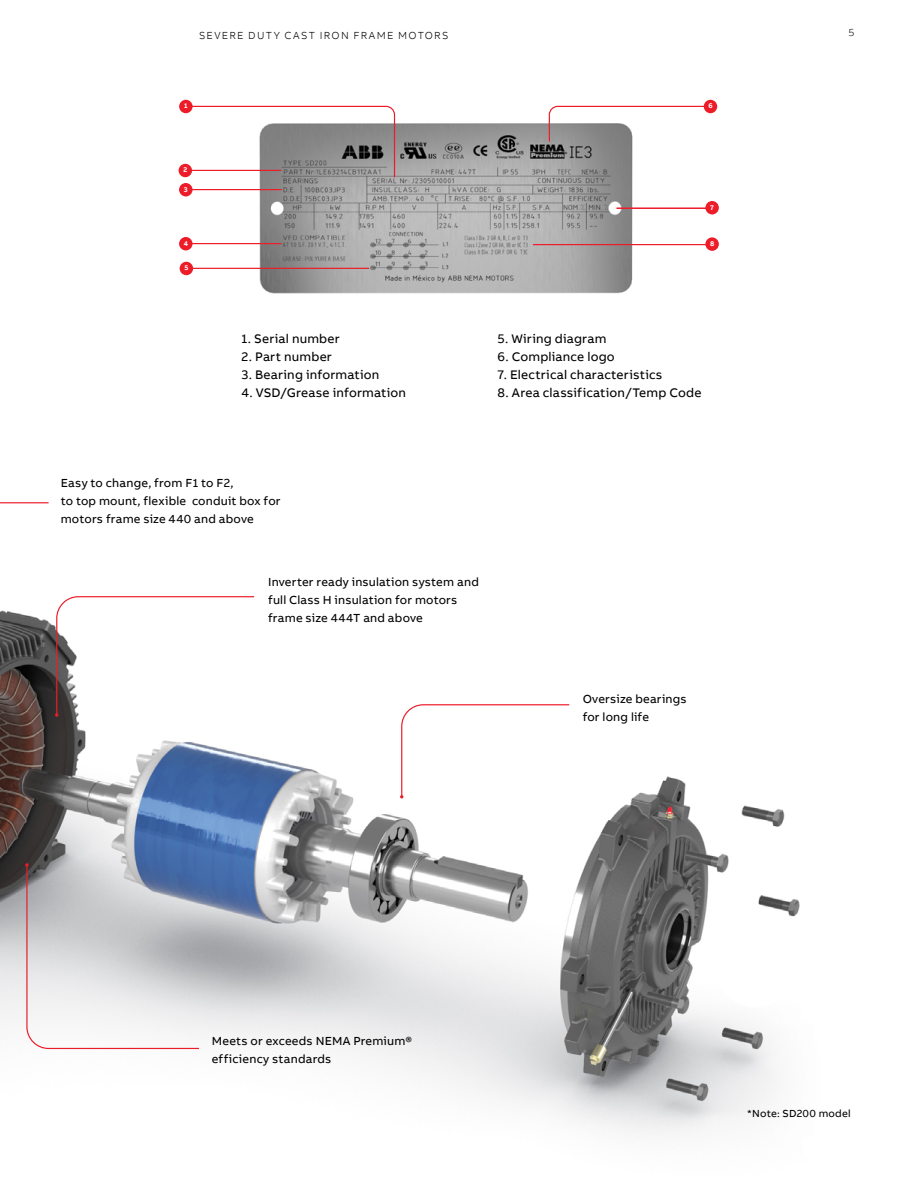
<style>
.page{position:relative;width:918px;height:1188px;background:#fff}
.page>*{position:absolute;margin:0;border:0;box-sizing:border-box;transform-origin:0 0}
.t1{font:12.75px "AB Bvoice";letter-spacing:.015em;color:#000}
.t2{font:12px/18px "AB Bvoice";letter-spacing:.015em;color:#000}
.t3{font:300 10.5px "AB Bvoice";letter-spacing:.12em;color:#000}
.t4{font:10.5px "AB Bvoice";letter-spacing:.025em;color:#000}
.t5{font:700 7.05px "AB Bvoice";color:#fff}
</style>
<div class="page">
<img style="left:0;top:717px;width:800px;height:417px">
<img style="left:249px;top:123px;width:393px;height:171px">
<svg style="left:400px;top:704px;width:170px;height:94px"></svg>
<svg style="left:0;top:502px;width:255px;height:215px"></svg>
<svg style="left:25px;top:863px;width:175px;height:187px"></svg>
<div style="left:179px;top:164px;width:13px;height:13px;background:#ed1c29;border-radius:50%"></div>
<div style="left:179px;top:183px;width:14px;height:13px;background:#ed1c29;border-radius:50%"></div>
<hr style="left:192px;top:189px;width:90px;height:1px;background:#ed1c29">
<div style="left:179px;top:237px;width:14px;height:13px;background:#ed1c29;border-radius:50%"></div>
<hr style="left:192px;top:243px;width:90px;height:1px;background:#ed1c29">
<div style="left:179px;top:100px;width:14px;height:13px;background:#ed1c29;border-radius:50%"></div>
<svg style="left:190px;top:105px;width:206px;height:73px"></svg>
<svg style="left:548px;top:105px;width:167px;height:38px"></svg>
<div style="left:705px;top:201px;width:14px;height:13px;background:#ed1c29;border-radius:50%"></div>
<hr style="left:616px;top:207px;width:94px;height:2px;background:#ed1c29">
<div style="left:180px;top:262px;width:13px;height:13px;background:#ed1c29;border-radius:50%"></div>
<hr style="left:192px;top:268px;width:177px;height:1px;background:#ed1c29">
<div style="left:705px;top:237px;width:14px;height:14px;background:#ed1c29;border-radius:50%"></div>
<hr style="left:533px;top:244px;width:177px;height:1px;background:#ed1c29">
<div style="left:704px;top:100px;width:13px;height:13px;background:#ed1c29;border-radius:50%"></div>
<p class="t3" style="left:199px;top:29px;width:251px">SEVERE DUTY CAST IRON FRAME MOTORS</p>
<p class="t3" style="left:848px;top:26px;width:7px">5</p>
<p class="t5" style="left:184px;top:102px;width:5px">1</p>
<p class="t5" style="left:183px;top:166px;width:5px">2</p>
<p class="t5" style="left:184px;top:185px;width:5px">3</p>
<p class="t5" style="left:184px;top:239px;width:6px">4</p>
<p class="t5" style="left:184px;top:263px;width:6px">5</p>
<p class="t1" style="left:241px;top:331px;width:100px">1. Serial number</p>
<p class="t1" style="left:241px;top:349px;width:92px">2. Part number</p>
<p class="t1" style="left:241px;top:367px;width:139px">3. Bearing information</p>
<p class="t1" style="left:241px;top:385px;width:166px">4. VSD/Grease information</p>
<p class="t5" style="left:708px;top:102px;width:6px">6</p>
<p class="t5" style="left:710px;top:203px;width:5px">7</p>
<p class="t5" style="left:710px;top:239px;width:6px">8</p>
<p class="t1" style="left:498px;top:331px;width:110px">5. Wiring diagram</p>
<p class="t1" style="left:498px;top:349px;width:119px">6. Compliance logo</p>
<p class="t1" style="left:498px;top:367px;width:166px">7. Electrical characteristics</p>
<p class="t1" style="left:498px;top:385px;width:205px">8. Area classification/Temp Code</p>
<p class="t2" style="left:61px;top:474px;width:221px">Easy to change, from F1 to F2,<br>to top mount, flexible conduit box for motors frame size 440 and above</p>
<p class="t2" style="left:268px;top:573px;width:212px">Inverter ready insulation system and full Class H insulation for motors frame size 444T and above</p>
<p class="t2" style="left:583px;top:690px;width:106px">Oversize bearings for long life</p>
<p class="t2" style="left:212px;top:1032px;width:202px">Meets or exceeds NEMA Premium® efficiency standards</p>
<p class="t4" style="left:747px;top:1107px;width:105px">*Note: SD200 model</p>
</div>
